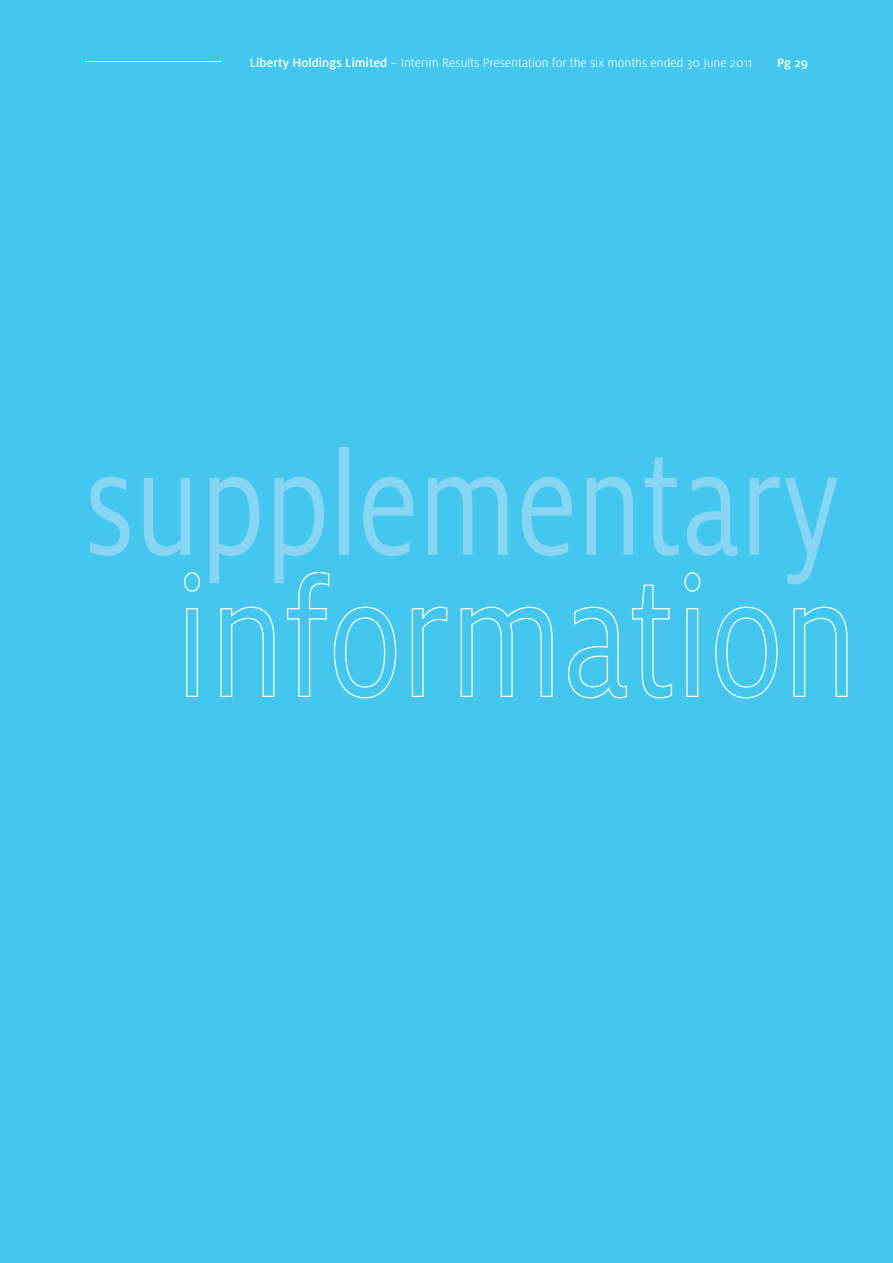
<style>
.page{position:relative;width:893px;height:1263px;background:#44c7ee}
.page>*{position:absolute;margin:0;border:0;box-sizing:border-box;transform-origin:0 0}
.t1{font:157.5px "Milo";color:#87d5f3;scale:.8 1}
.t2{font:300 13.5px "Milo OT";color:#fff}
.t3{font:500 13.5px "Milo";color:#fff}
.s1{font-family:"Milo";font-weight:500}
</style>
<div class="page">
<hr style="left:85px;top:61px;width:136px;height:1px;background:#fff">
<svg style="left:184px;top:572px;width:16px;height:125px"></svg>
<svg style="left:220px;top:606px;width:55px;height:91px"></svg>
<svg style="left:287px;top:571px;width:110px;height:128px"></svg>
<svg style="left:411px;top:606px;width:37px;height:91px"></svg>
<svg style="left:460px;top:606px;width:93px;height:91px"></svg>
<svg style="left:568px;top:584px;width:105px;height:115px"></svg>
<svg style="left:684px;top:572px;width:17px;height:125px"></svg>
<svg style="left:715px;top:606px;width:63px;height:93px"></svg>
<svg style="left:793px;top:606px;width:55px;height:91px"></svg>
<p class="t2" style="left:250px;top:55px;width:504px"><span class="s1">Liberty Holdings Limited</span> – Interim Results Presentation for the six months ended 30 June 2011</p>
<p class="t3" style="left:777px;top:54px;width:32px">Pg 29</p>
<h1 class="t1" style="left:85px;top:413px;width:944px">supplementary</h1>
</div>
